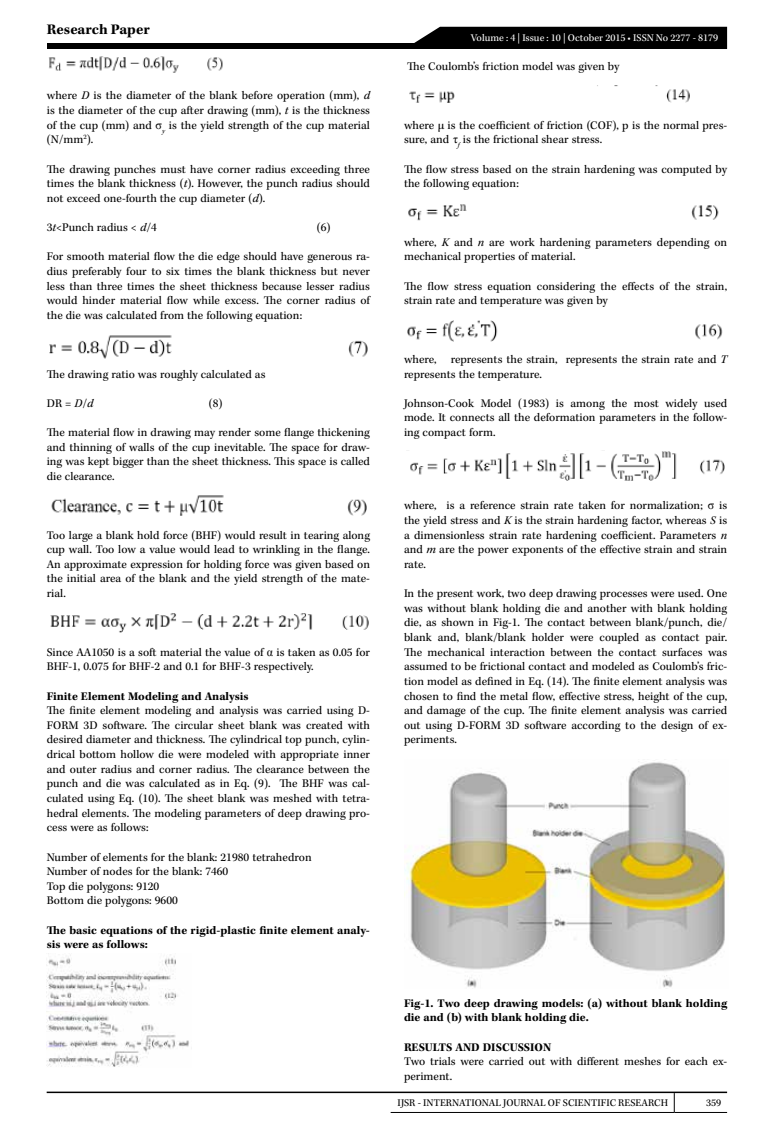
<style>
.page{position:relative;width:774px;height:1136px;background:#fff}
.page>*{position:absolute;margin:0;border:0;box-sizing:border-box;transform-origin:0 0}
.t1{font:700 15px "Kepler Std";color:#000}
.t2{font:12px/14.7px "Kepler Std";color:#000;text-align:justify}
.t3{font:700 12px/14.7px "Kepler Std";color:#000}
.t4{font:10.5px "Kepler Std";color:#000}
.t5{font:10.5px "Kepler Std";color:#fff}
.s1{font-style:italic}
.s2{font-family:"Times New Roman"}
</style>
<div class="page">
<hr style="left:47px;top:1091px;width:680px;height:1px;background:#000">
<svg style="left:674px;top:1092px;width:1px;height:19px"></svg>
<hr style="left:391px;top:1111px;width:283px;height:1px;background:#000">
<hr style="left:674px;top:1111px;width:53px;height:1px;background:#000">
<div style="left:47px;top:43px;width:680px;height:6px;background:#000"></div>
<div style="left:414px;top:27px;width:313px;height:16px;background:#000"></div>
<img style="left:49px;top:56px;width:174px;height:17px">
<img style="left:49px;top:335px;width:319px;height:24px">
<img style="left:51px;top:495px;width:316px;height:21px">
<img style="left:50px;top:613px;width:319px;height:19px">
<img style="left:47px;top:953px;width:142px;height:114px">
<img style="left:409px;top:85px;width:281px;height:18px">
<img style="left:408px;top:204px;width:311px;height:17px">
<img style="left:407px;top:320px;width:316px;height:22px">
<img style="left:407px;top:450px;width:318px;height:31px">
<img style="left:404px;top:759px;width:324px;height:229px">
<p class="t1" style="left:47px;top:21px;width:104px">Research Paper</p>
<p class="t2" style="left:47px;top:89px;width:325px">where <span class="s1">D</span> is the diameter of the blank before operation (mm), <span class="s1">d </span>is the diameter of the cup after drawing (mm), <span class="s1">t</span> is the thickness of the cup (mm) and <span class="s2">σ</span><sub>y</sub> is the yield strength of the cup material (N/mm<sup>2</sup>).</p>
<p class="t2" style="left:47px;top:162px;width:325px">The drawing punches must have corner radius exceeding three times the blank thickness (<span class="s1">t</span>). However, the punch radius should not exceed one-fourth the cup diameter (<span class="s1">d</span>).</p>
<p class="t2" style="left:47px;top:220px;width:112px">3<span class="s1">t</span>&lt;Punch radius &lt; <span class="s1">d</span>/4</p>
<p class="t2" style="left:317px;top:220px;width:15px">(6)</p>
<p class="t2" style="left:47px;top:250px;width:325px">For smooth material flow the die edge should have generous ra&shy;dius preferably four to six times the blank thickness but never less than three times the sheet thickness because lesser radius would hinder material flow while excess. The corner radius of the die was calculated from the following equation:</p>
<p class="t2" style="left:47px;top:367px;width:220px">The drawing ratio was roughly calculated as</p>
<p class="t2" style="left:47px;top:396px;width:48px">DR = <span class="s1">D</span>/<span class="s1">d</span></p>
<p class="t2" style="left:209px;top:396px;width:15px">(8)</p>
<p class="t2" style="left:47px;top:425px;width:325px">The material flow in drawing may render some flange thickening and thinning of walls of the cup inevitable. The space for draw&shy;ing was kept bigger than the sheet thickness. This space is called die clearance.</p>
<p class="t2" style="left:47px;top:528px;width:325px">Too large a blank hold force (BHF) would result in tearing along cup wall. Too low a value would lead to wrinkling in the flange.<br>An approximate expression for holding force was given based on the initial area of the blank and the yield strength of the mate&shy;rial.</p>
<p class="t2" style="left:47px;top:645px;width:325px">Since AA1050 is a soft material the value of <span class="s2">α</span> is taken as 0.05 for<br>BHF-1, 0.075 for BHF-2 and 0.1 for BHF-3 respectively.</p>
<p class="t3" style="left:47px;top:688px;width:203px">Finite Element Modeling and Analysis</p>
<p class="t2" style="left:47px;top:703px;width:325px">The finite element modeling and analysis was carried using D-FORM 3D software. The circular sheet blank was created with desired diameter and thickness. The cylindrical top punch, cylin&shy;drical bottom hollow die were modeled with appropriate inner and outer radius and corner radius. The clearance between the punch and die was calculated as in Eq. (9). The BHF was cal&shy;culated using Eq. (10). The sheet blank was meshed with tetra&shy;hedral elements. The modeling parameters of deep drawing pro&shy;cess were as follows:</p>
<p class="t2" style="left:47px;top:849px;width:266px;text-align:left">Number of elements for the blank: 21980 tetrahedron Number of nodes for the blank: 7460<br>Top die polygons: 9120<br>Bottom die polygons: 9600</p>
<p class="t3" style="left:47px;top:922px;width:325px">The basic equations of the rigid-plastic finite element analy&shy;sis were as follows:</p>
<p class="t5" style="left:471px;top:32px;width:249px">Volume : 4 | Issue : 10 | October 2015 • ISSN No 2277 - 8179</p>
<p class="t2" style="left:407px;top:59px;width:214px">The Coulomb’s friction model was given by</p>
<p class="t2" style="left:404px;top:118px;width:325px">where μ is the coefficient of friction (COF), p is the normal pres&shy;sure, and <span class="s2">τ</span><sub>f</sub> is the frictional shear stress.</p>
<p class="t2" style="left:404px;top:162px;width:325px">The flow stress based on the strain hardening was computed by the following equation:</p>
<p class="t2" style="left:404px;top:235px;width:325px">where, <span class="s1">K</span> and <span class="s1">n</span> are work hardening parameters depending on mechanical properties of material.</p>
<p class="t2" style="left:404px;top:279px;width:325px">The flow stress equation considering the effects of the strain, strain rate and temperature was given by</p>
<p class="t2" style="left:404px;top:352px;width:325px">where, ε represents the strain, represents the strain rate and <span class="s1">T </span>represents the temperature.</p>
<p class="t2" style="left:404px;top:396px;width:325px">Johnson-Cook Model (1983) is among the most widely used mode. It connects all the deformation parameters in the follow&shy;ing compact form.</p>
<p class="t2" style="left:404px;top:498px;width:325px">where, is a reference strain rate taken for normalization; <span class="s2">σ</span> is the yield stress and <span class="s1">K</span> is the strain hardening factor, whereas <span class="s1">S</span> is a dimensionless strain rate hardening coefficient. Parameters <span class="s1">n </span>and <span class="s1">m</span> are the power exponents of the effective strain and strain rate.</p>
<p class="t2" style="left:404px;top:586px;width:325px">In the present work, two deep drawing processes were used. One was without blank holding die and another with blank holding die, as shown in Fig-1. The contact between blank/punch, die/ blank and, blank/blank holder were coupled as contact pair.<br>The mechanical interaction between the contact surfaces was assumed to be frictional contact and modeled as Coulomb’s fric&shy;tion model as defined in Eq. (14). The finite element analysis was chosen to find the metal flow, effective stress, height of the cup, and damage of the cup. The finite element analysis was carried out using D-FORM 3D software according to the design of ex&shy;periments.</p>
<p class="t3" style="left:404px;top:996px;width:325px">Fig-1. Two deep drawing models: (a) without blank holding die and (b) with blank holding die.</p>
<p class="t3" style="left:404px;top:1039px;width:149px">RESULTS AND DISCUSSION</p>
<p class="t2" style="left:404px;top:1054px;width:325px">Two trials were carried out with different meshes for each ex&shy;periment.</p>
<p class="t4" style="left:398px;top:1097px;width:272px">IJSR - INTERNATIONAL JOURNAL OF SCIENTIFIC RESEARCH</p>
<p class="t4" style="left:706px;top:1097px;width:17px">359</p>
</div>
